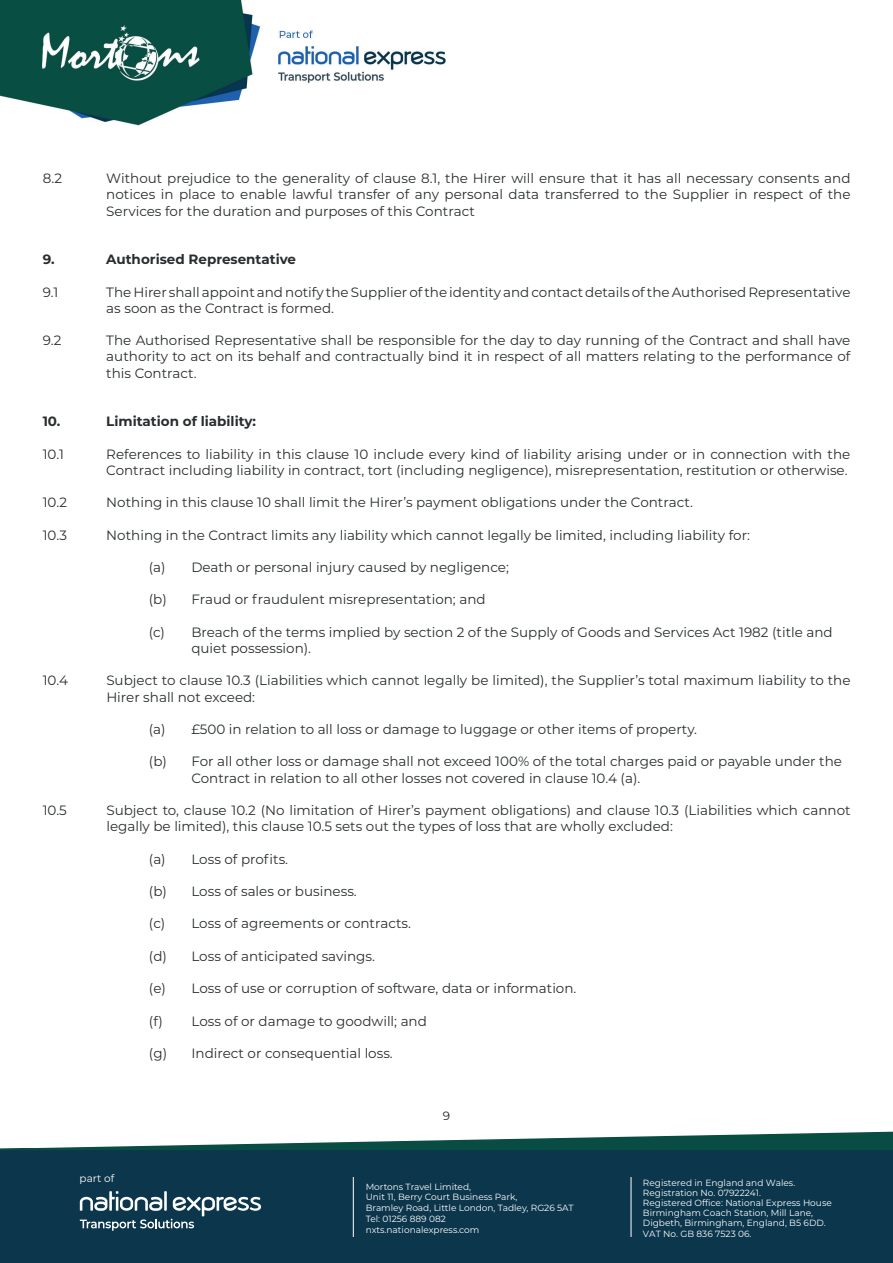
<style>
.page{position:relative;width:893px;height:1263px;background:#fff}
.page>*{position:absolute;margin:0;border:0;box-sizing:border-box;transform-origin:0 0}
.t1{font:13.5px/16.2px "Montserrat";color:#292d2f}
.t2{font:700 13.5px "Montserrat";color:#292d2f}
.t3{font:12px "Montserrat";color:#231f20}
.t4{font:10.5px "Montserrat";color:#fff}
.t5{font:9px/10.2px "Montserrat";color:#fff}
</style>
<div class="page">
<div style="left:0;top:1150px;width:893px;height:113px;background:#0b364c"></div>
<hr style="left:353px;top:1177px;width:1px;height:60px;background:#fff">
<hr style="left:631px;top:1177px;width:1px;height:60px;background:#fff">
<img style="left:0;top:0;width:446px;height:126px">
<svg style="left:0;top:1131px;width:893px;height:19px"></svg>
<svg style="left:80px;top:1191px;width:181px;height:40px"></svg>
<p class="t1" style="left:43px;top:170px;width:21px">8.2</p>
<p class="t2" style="left:43px;top:250px;width:13px">9.</p>
<p class="t1" style="left:43px;top:283px;width:17px">9.1</p>
<p class="t1" style="left:43px;top:332px;width:20px">9.2</p>
<p class="t2" style="left:43px;top:412px;width:19px">10.</p>
<p class="t1" style="left:43px;top:445px;width:23px">10.1</p>
<p class="t1" style="left:43px;top:494px;width:26px">10.2</p>
<p class="t1" style="left:43px;top:526px;width:26px">10.3</p>
<p class="t1" style="left:43px;top:672px;width:27px">10.4</p>
<p class="t1" style="left:43px;top:802px;width:26px">10.5</p>
<p class="t1" style="left:106px;top:170px;width:746px;text-align:justify">Without prejudice to the generality of clause 8.1, the Hirer will ensure that it has all necessary consents and notices in place to enable lawful transfer of any personal data transferred to the Supplier in respect of the Services for the duration and purposes of this Contract</p>
<p class="t2" style="left:106px;top:250px;width:191px">Authorised Representative</p>
<p class="t1" style="left:106px;top:283px;width:746px">The Hirer shall appoint and notify the Supplier of the identity and contact details of the Authorised Representative as soon as the Contract is formed.</p>
<p class="t1" style="left:106px;top:332px;width:746px;text-align:justify">The Authorised Representative shall be responsible for the day to day running of the Contract and shall have authority to act on its behalf and contractually bind it in respect of all matters relating to the performance of this Contract.</p>
<p class="t2" style="left:106px;top:412px;width:151px">Limitation of liability:</p>
<p class="t1" style="left:106px;top:445px;width:746px">References to liability in this clause 10 include every kind of liability arising under or in connection with the<br>Contract including liability in contract, tort (including negligence), misrepresentation, restitution or otherwise.</p>
<p class="t1" style="left:106px;top:494px;width:588px">Nothing in this clause 10 shall limit the Hirer’s payment obligations under the Contract.</p>
<p class="t1" style="left:106px;top:526px;width:645px">Nothing in the Contract limits any liability which cannot legally be limited, including liability for:</p>
<p class="t1" style="left:149px;top:559px;width:362px">(a) Death or personal injury caused by negligence;</p>
<p class="t1" style="left:149px;top:591px;width:338px">(b) Fraud or fraudulent misrepresentation; and</p>
<p class="t1" style="left:191px;top:623px;width:643px;text-indent:-43px">(c) Breach of the terms implied by section 2 of the Supply of Goods and Services Act 1982 (title and quiet possession).</p>
<p class="t1" style="left:106px;top:672px;width:746px">Subject to clause 10.3 (Liabilities which cannot legally be limited), the Supplier’s total maximum liability to the<br>Hirer shall not exceed:</p>
<p class="t1" style="left:149px;top:721px;width:550px">(a) £500 in relation to all loss or damage to luggage or other items of property.</p>
<p class="t1" style="left:191px;top:753px;width:652px;text-indent:-43px">(b) For all other loss or damage shall not exceed 100% of the total charges paid or payable under the<br>Contract in relation to all other losses not covered in clause 10.4 (a).</p>
<p class="t1" style="left:106px;top:802px;width:746px">Subject to, clause 10.2 (No limitation of Hirer’s payment obligations) and clause 10.3 (Liabilities which cannot legally be limited), this clause 10.5 sets out the types of loss that are wholly excluded:</p>
<p class="t1" style="left:149px;top:850px;width:141px">(a) Loss of profits.</p>
<p class="t1" style="left:149px;top:883px;width:209px">(b) Loss of sales or business.</p>
<p class="t1" style="left:149px;top:915px;width:264px">(c) Loss of agreements or contracts.</p>
<p class="t1" style="left:149px;top:947px;width:228px">(d) Loss of anticipated savings.</p>
<p class="t1" style="left:149px;top:980px;width:429px">(e) Loss of use or corruption of software, data or information.</p>
<p class="t1" style="left:149px;top:1012px;width:279px">(f) Loss of or damage to goodwill; and</p>
<p class="t1" style="left:149px;top:1045px;width:245px">(g) Indirect or consequential loss.</p>
<p class="t3" style="left:443px;top:1107px;width:9px">9</p>
<p class="t4" style="left:80px;top:1170px;width:36px">part of</p>
<p class="t5" style="left:366px;top:1180px;width:209px;line-height:10.8px">Mortons Travel Limited,<br>Unit 11, Berry Court Business Park,<br>Bramley Road, Little London, Tadley, RG26 5AT<br>Tel: 01256 889 082<br>nxts.nationalexpress.com</p>
<p class="t5" style="left:643px;top:1177px;width:190px">Registered in England and Wales.<br>Registration No. 07922241.<br>Registered Office: National Express House Birmingham Coach Station, Mill Lane, Digbeth, Birmingham, England, B5 6DD.<br>VAT No. GB 836 7523 06.</p>
</div>
